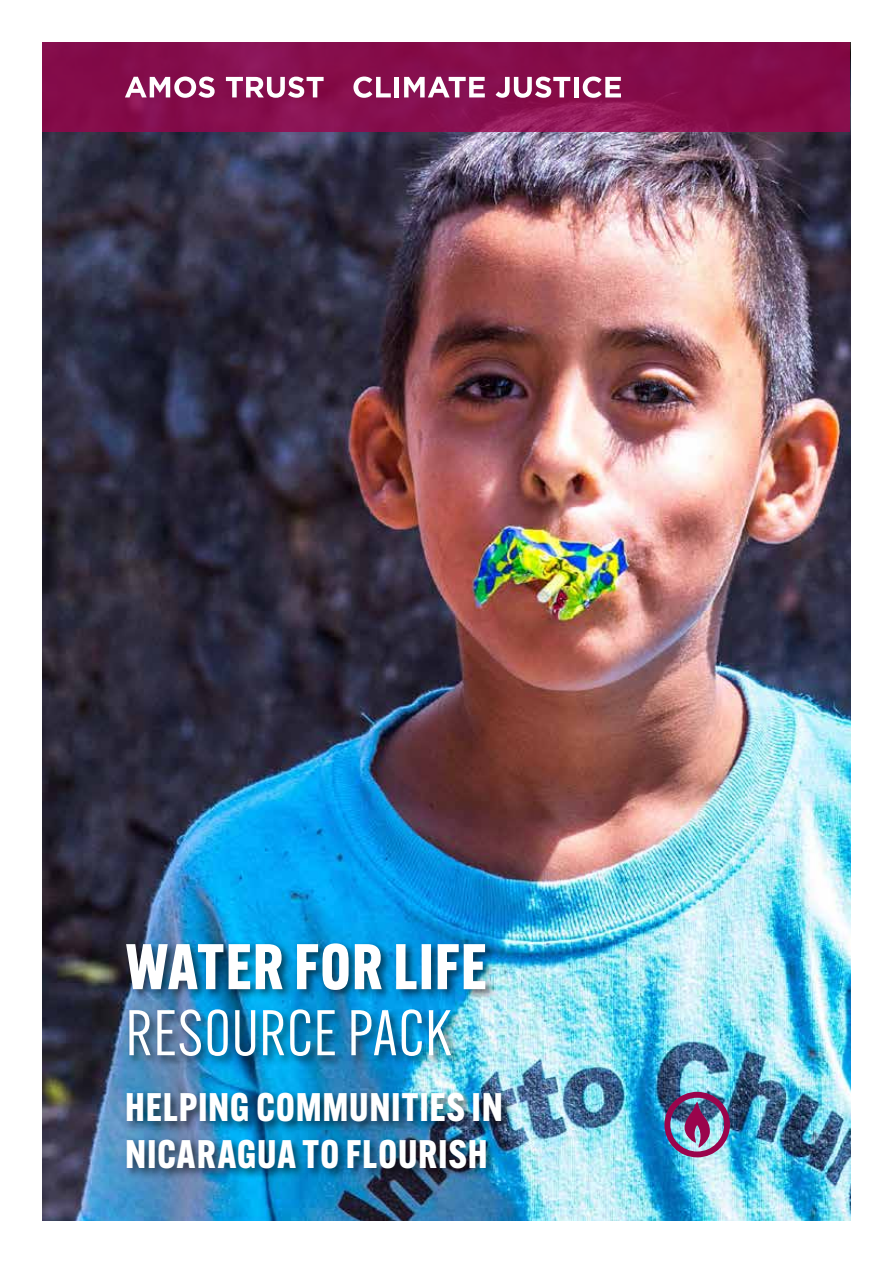
<style>
.page{position:relative;width:893px;height:1263px;background:#fff}
.page>*{position:absolute;margin:0;border:0;box-sizing:border-box;transform-origin:0 0}
.t1{font:700 63px "Alternate Gothic ATF";letter-spacing:.015em;color:#fff}
.t2{font:63px "Alternate Gothic ATF";letter-spacing:.015em;color:#fff}
.t3{font:700 39px/46.8px "Alternate Gothic ATF";letter-spacing:.02em;color:#fff}
</style>
<div class="page">
<img style="left:43px;top:132px;width:807px;height:1088px">
<img style="left:664px;top:1092px;width:66px;height:65px">
<div style="left:123px;top:940px;width:374px;height:128px;background:#000;opacity:.6"></div>
<div style="left:124px;top:1089px;width:389px;height:91px;background:#000;opacity:.6"></div>
<svg style="left:43px;top:43px;width:807px;height:89px;background:#860e4c"></svg>
<svg style="left:353px;top:77px;width:38px;height:21px"></svg>
<div style="left:394px;top:77px;width:5px;height:20px;background:#fff"></div>
<svg style="left:404px;top:77px;width:81px;height:20px"></svg>
<svg style="left:496px;top:77px;width:74px;height:21px"></svg>
<hr style="left:574px;top:77px;width:4px;height:20px;background:#fff">
<svg style="left:583px;top:77px;width:38px;height:21px"></svg>
<svg style="left:125px;top:77px;width:199px;height:21px"></svg>
<h1 class="t1" style="left:126px;top:927px;width:363px">WATER FOR LIFE</h1>
<h1 class="t2" style="left:126px;top:995px;width:328px">RESOURCE PACK</h1>
<p class="t3" style="left:125px;top:1083px;width:379px">HELPING COMMUNITIES IN<br>NICARAGUA TO FLOURISH</p>
</div>
